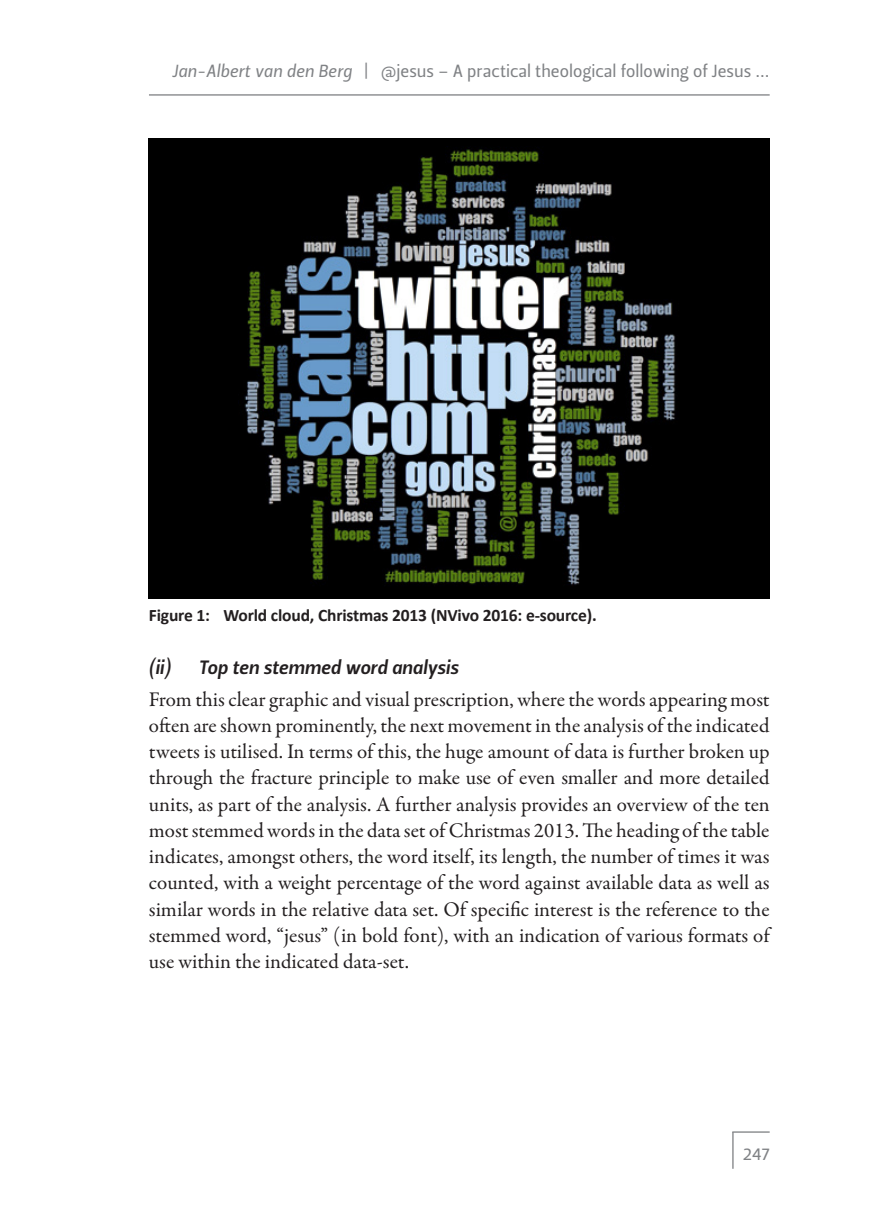
<style>
.page{position:relative;width:869px;height:1216px;background:#fff}
.page>*{position:absolute;margin:0;border:0;box-sizing:border-box;transform-origin:0 0}
.Body_Text{font:21px/26.2px "Garamond Premr Pro";letter-spacing:-.005em;color:#231f20;text-align:justify}
.Kop_2{font:19.25px "Leitura Sans Italic 3";color:#231f20}
.t1{font:17.5px "Leitura Sans Grot 2";color:#808285}
.FIG_CAPTION{font:700 17.5px "Calibri";letter-spacing:-.01em;color:#231f20}
.s1{font-family:"Leitura Sans Italic 2"}
</style>
<div class="page">
<hr style="left:732px;top:1131px;width:37px;height:1px;background:#808285">
<hr style="left:732px;top:1131px;width:1px;height:37px;background:#808285">
<hr style="left:149px;top:94px;width:620px;height:2px;background:#808285">
<img style="left:149px;top:139px;width:620px;height:459px">
<p class="t1" style="left:172px;top:59px;width:598px"><span class="s1">Jan-Albert van den Berg</span> | @jesus – A practical theological following of Jesus ...</p>
<p class="FIG_CAPTION" style="left:149px;top:602px;width:449px">Figure 1: World cloud, Christmas 2013 (NVivo 2016: e‑source).</p>
<p class="Kop_2" style="left:149px;top:654px;width:311px">(ii) Top ten stemmed word analysis</p>
<p class="Body_Text" style="left:149px;top:686px;width:622px">From this clear graphic and visual prescription, where the words appearing most often are shown prominently, the next movement in the analysis of the indicated tweets is utilised. In terms of this, the huge amount of data is further broken up through the fracture principle to make use of even smaller and more detailed units, as part of the analysis. A further analysis provides an overview of the ten most stemmed words in the data set of Christmas 2013. The heading of the table indicates, amongst others, the word itself, its length, the number of times it was counted, with a weight percentage of the word against available data as well as similar words in the relative data set. Of specific interest is the reference to the stemmed word, “jesus” (in bold font), with an indication of various formats of use within the indicated data‑set.</p>
<p class="t1" style="left:742px;top:1141px;width:28px">247</p>
</div>
